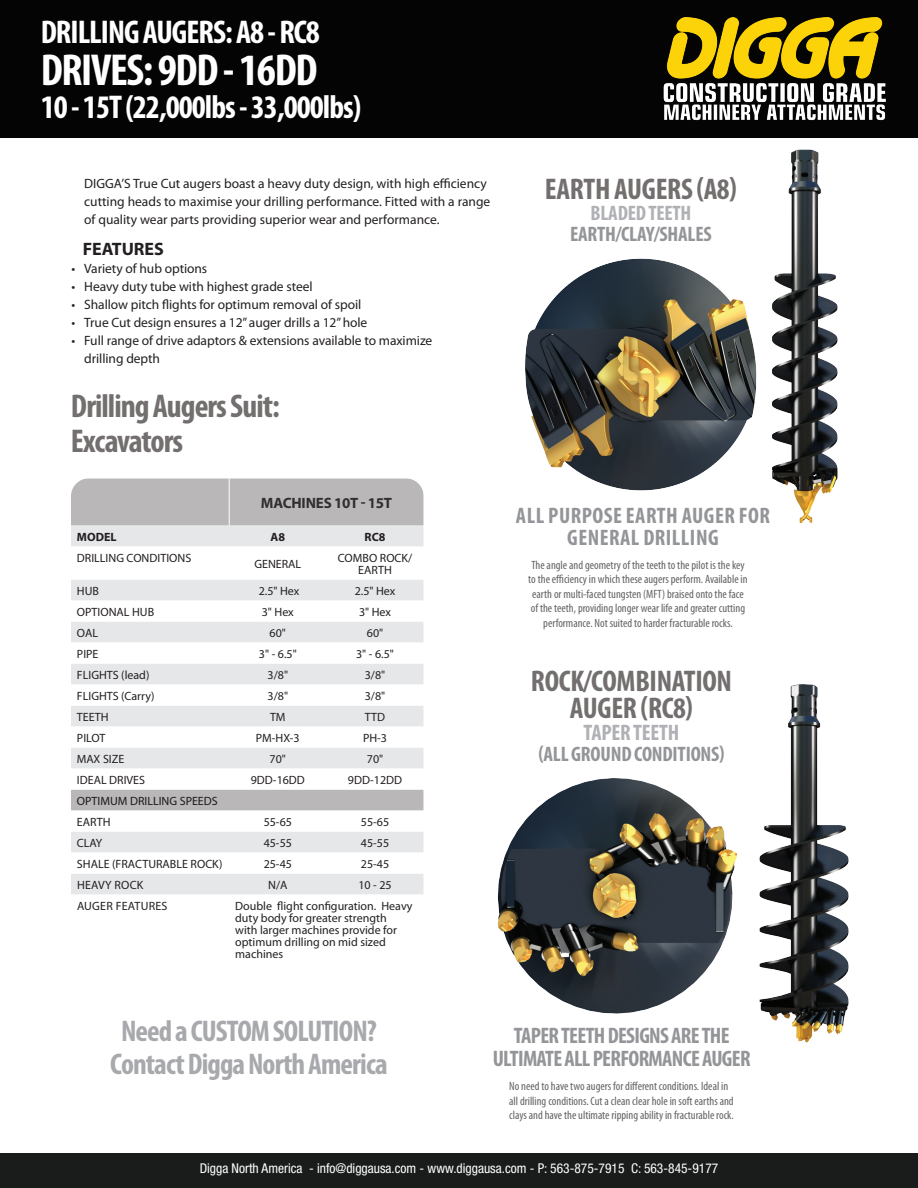
<style>
.page{position:relative;width:918px;height:1188px;background:#fff}
.page>*{position:absolute;margin:0;border:0;box-sizing:border-box;transform-origin:0 0}
.t1{font:700 condensed 45px "Myriad Pro";letter-spacing:-.03em;color:#fff}
.t2{font:700 condensed 33px "Myriad Pro";letter-spacing:-.03em;color:#fff}
.t3{font:700 condensed 33px "Myriad Pro";letter-spacing:-.03em;color:#736f6f}
.t4{font:700 condensed 30px "Myriad Pro";letter-spacing:-.03em;color:#a8a9ad}
.t5{font:700 condensed 30px "Myriad Pro";letter-spacing:-.01em;color:#736f6f}
.t6{font:700 condensed 22.5px/22.5px "Myriad Pro";letter-spacing:-.03em;color:#939598;text-align:center}
.t7{font:700 condensed 22.5px/22.5px "Myriad Pro";letter-spacing:.02em;color:#939598;text-align:center}
.t8{font:700 condensed 22.5px "Myriad Pro";letter-spacing:-.01em;color:#b0b1b5}
.t9{font:700 condensed 21px "Myriad Pro";letter-spacing:-.01em;color:#939598}
.t10{font:700 condensed 21px "Myriad Pro";letter-spacing:-.01em;color:#b0b1b5}
.Suit_Machine_Types{font:700 18px "Myriad Pro";letter-spacing:-.005em;color:#231f20}
.t11{font:700 15px "Myriad Pro";letter-spacing:-.015em;color:#312f30}
.t12{font:13.5px/18px "Myriad Pro";letter-spacing:-.005em;color:#231f20}
.t13{font:condensed 13.5px "Helvetica Neue LT Std";color:#fff}
.t14{font:condensed 12px/14.4px "Myriad Pro";color:#636366}
.t15{font:12px/12px "Myriad Pro";color:#231f20;text-align:center}
.t16{font:12px/21px "Myriad Pro";color:#1a1b1b}
.t17{font:12px "Myriad Pro";letter-spacing:.02em;color:#231f20}
.t18{font:700 12px "Myriad Pro";color:#231f20}
.s1{color:#231f20}
</style>
<div class="page">
<div style="left:0;top:0;width:918px;height:138px;background:#040404"></div>
<div style="left:0;top:1154px;width:918px;height:34px;background:#1a1b1b"></div>
<img style="left:663px;top:17px;width:223px;height:104px">
<div style="left:71px;top:478px;width:353px;height:48px;background:#bab7b8"></div>
<div style="left:71px;top:526px;width:353px;height:20px;background:#e6e7e9"></div>
<svg style="left:71px;top:580px;width:353px;height:314px"></svg>
<hr style="left:229px;top:478px;width:1px;height:48px;background:#fff">
<img style="left:497px;top:778px;width:240px;height:236px">
<img style="left:759px;top:684px;width:90px;height:359px">
<img style="left:525px;top:258px;width:232px;height:233px">
<img style="left:772px;top:149px;width:66px;height:374px">
<p class="t2" style="left:41px;top:12px;width:281px">DRILLING AUGERS: A8 - RC8</p>
<p class="t1" style="left:41px;top:42px;width:278px">DRIVES: 9DD - 16DD</p>
<p class="t2" style="left:41px;top:87px;width:322px">10 - 15T (22,000lbs - 33,000lbs)</p>
<p class="t12" style="left:84px;top:175px;width:408px">DIGGA’S True Cut augers boast a heavy duty design, with high efficiency cutting heads to maximise your drilling performance. Fitted with a range of quality wear parts providing superior wear and performance.</p>
<p class="Suit_Machine_Types" style="left:83px;top:237px;width:82px">FEATURES</p>
<p class="t12" style="left:72px;top:259px;width:137px">• Variety of hub options</p>
<p class="t12" style="left:72px;top:277px;width:243px">• Heavy duty tube with highest grade steel</p>
<p class="t12" style="left:72px;top:295px;width:291px">• Shallow pitch flights for optimum removal of spoil</p>
<p class="t12" style="left:72px;top:313px;width:297px">• True Cut design ensures a 12” auger drills a 12” hole</p>
<p class="t12" style="left:84px;top:331px;width:350px;text-indent:-13px">• Full range of drive adaptors &amp; extensions available to maximize drilling depth</p>
<p class="t3" style="left:71px;top:385px;width:210px">Drilling Augers Suit:</p>
<p class="t3" style="left:71px;top:420px;width:114px">Excavators</p>
<p class="t11" style="left:261px;top:493px;width:133px">MACHINES 10T - 15T</p>
<p class="t18" style="left:77px;top:529px;width:41px">MODEL</p>
<p class="t18" style="left:271px;top:529px;width:16px">A8</p>
<p class="t18" style="left:365px;top:529px;width:22px">RC8</p>
<p class="t15" style="left:77px;top:551px;width:116px">DRILLING CONDITIONS</p>
<p class="t15" style="left:254px;top:557px;width:48px">GENERAL</p>
<p class="t15" style="left:338px;top:551px;width:76px">COMBO ROCK/<br>EARTH</p>
<p class="t15" style="left:77px;top:584px;width:24px">HUB</p>
<p class="t15" style="left:259px;top:584px;width:42px">2.5" Hex</p>
<p class="t15" style="left:355px;top:584px;width:42px">2.5" Hex</p>
<p class="t15" style="left:77px;top:605px;width:79px">OPTIONAL HUB</p>
<p class="t15" style="left:262px;top:605px;width:34px">3" Hex</p>
<p class="t15" style="left:359px;top:605px;width:34px">3" Hex</p>
<p class="t15" style="left:77px;top:626px;width:23px">OAL</p>
<p class="t15" style="left:270px;top:626px;width:18px">60"</p>
<p class="t15" style="left:367px;top:626px;width:18px">60"</p>
<p class="t15" style="left:77px;top:647px;width:23px">PIPE</p>
<p class="t15" style="left:259px;top:647px;width:39px">3" - 6.5"</p>
<p class="t15" style="left:356px;top:647px;width:39px">3" - 6.5"</p>
<p class="t15" style="left:77px;top:668px;width:74px">FLIGHTS (lead)</p>
<p class="t15" style="left:268px;top:668px;width:22px">3/8"</p>
<p class="t15" style="left:365px;top:668px;width:22px">3/8"</p>
<p class="t15" style="left:77px;top:689px;width:79px">FLIGHTS (Carry)</p>
<p class="t15" style="left:268px;top:689px;width:22px">3/8"</p>
<p class="t15" style="left:365px;top:689px;width:22px">3/8"</p>
<p class="t15" style="left:77px;top:710px;width:33px">TEETH</p>
<p class="t15" style="left:270px;top:710px;width:17px">TM</p>
<p class="t15" style="left:365px;top:710px;width:22px">TTD</p>
<p class="t15" style="left:77px;top:731px;width:30px">PILOT</p>
<p class="t15" style="left:256px;top:731px;width:45px">PM-HX-3</p>
<p class="t15" style="left:363px;top:731px;width:26px">PH-3</p>
<p class="t15" style="left:77px;top:752px;width:49px">MAX SIZE</p>
<p class="t15" style="left:270px;top:752px;width:18px">70"</p>
<p class="t15" style="left:367px;top:752px;width:18px">70"</p>
<p class="t15" style="left:77px;top:773px;width:70px">IDEAL DRIVES</p>
<p class="t15" style="left:251px;top:773px;width:56px">9DD-16DD</p>
<p class="t15" style="left:348px;top:773px;width:56px">9DD-12DD</p>
<p class="t16" style="left:77px;top:790px;width:142px">OPTIMUM DRILLING SPEEDS<br><span class="s1">EARTH</span></p>
<p class="t15" style="left:264px;top:815px;width:30px">55-65</p>
<p class="t15" style="left:361px;top:815px;width:30px">55-65</p>
<p class="t15" style="left:77px;top:836px;width:27px">CLAY</p>
<p class="t15" style="left:264px;top:836px;width:30px">45-55</p>
<p class="t15" style="left:361px;top:836px;width:30px">45-55</p>
<p class="t15" style="left:77px;top:857px;width:147px">SHALE (FRACTURABLE ROCK)</p>
<p class="t15" style="left:264px;top:857px;width:30px">25-45</p>
<p class="t15" style="left:361px;top:857px;width:30px">25-45</p>
<p class="t17" style="left:77px;top:877px;width:68px">HEAVY ROCK</p>
<p class="t15" style="left:268px;top:878px;width:21px">N/A</p>
<p class="t15" style="left:358px;top:878px;width:35px">10 - 25</p>
<p class="t17" style="left:77px;top:898px;width:92px">AUGER FEATURES</p>
<p class="t15" style="left:235px;top:899px;width:179px;text-align:left">Double flight configuration. Heavy duty body for greater strength<br>with larger machines provide for optimum drilling on mid sized machines</p>
<p class="t5" style="left:545px;top:171px;width:193px">EARTH AUGERS (A8)</p>
<p class="t10" style="left:590px;top:200px;width:103px">BLADED TEETH</p>
<p class="t9" style="left:570px;top:221px;width:143px">EARTH/CLAY/SHALES</p>
<p class="t7" style="left:516px;top:504px;width:256px">ALL PURPOSE EARTH AUGER FOR<br>GENERAL DRILLING</p>
<p class="t14" style="left:528px;top:558px;width:221px;text-align:center">The angle and geometry of the teeth to the pilot is the key to the efficiency in which these augers perform. Available in earth or multi-faced tungsten (MFT) braised onto the face of the teeth, providing longer wear life and greater cutting performance. Not suited to harder fracturable rocks.</p>
<p class="t5" style="left:531px;top:662px;width:203px">ROCK/COMBINATION</p>
<p class="t5" style="left:570px;top:689px;width:125px">AUGER (RC8)</p>
<p class="t8" style="left:584px;top:719px;width:97px">TAPER TEETH</p>
<p class="t9" style="left:538px;top:741px;width:188px">(ALL GROUND CONDITIONS)</p>
<p class="t4" style="left:121px;top:1013px;width:257px">Need a CUSTOM SOLUTION?</p>
<p class="t4" style="left:110px;top:1045px;width:279px">Contact Digga North America</p>
<p class="t6" style="left:493px;top:1024px;width:259px">TAPER TEETH DESIGNS ARE THE<br>ULTIMATE ALL PERFORMANCE AUGER</p>
<p class="t14" style="left:509px;top:1079px;width:226px">No need to have two augers for different conditions. Ideal in all drilling conditions. Cut a clean clear hole in soft earths and clays and have the ultimate ripping ability in fracturable rock.</p>
<p class="t13" style="left:200px;top:1160px;width:520px">Digga North America - info@diggausa.com - www.diggausa.com - P: 563-875-7915 C: 563-845-9177</p>
</div>
